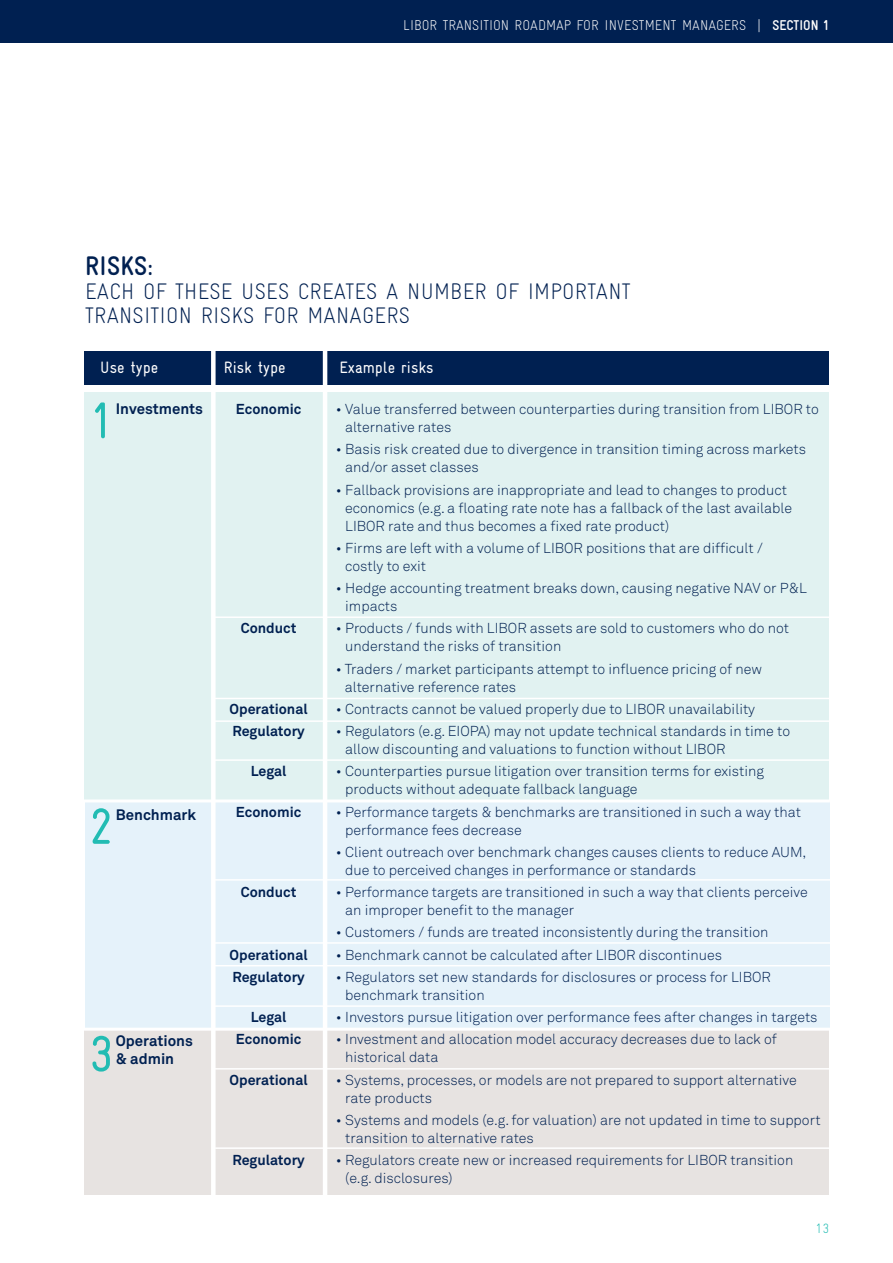
<style>
.page{position:relative;width:893px;height:1263px;background:#fff}
.page>*{position:absolute;margin:0;border:0;box-sizing:border-box;transform-origin:0 0}
.t1{font:51px "Gravur Condensed";color:#22bcb3}
.t2{font:700 27px "Gravur Condensed";letter-spacing:.01em;color:#002051}
.t3{font:300 22.5px/24px "Gravur Condensed";letter-spacing:.01em;color:#002051}
.t4{font:16.5px "Gravur Condensed";color:#fff}
.t5{font:700 15px/18px "Akkurat Std";color:#002051}
.t6{font:300 14.25px/18px "Akkurat Std";color:#002051}
.t7{font:700 14.25px "Akkurat Std";color:#002051}
.t8{font:300 14.25px "Gravur Condensed";color:#fff}
.t9{font:300 13.5px "Gravur Condensed";color:#22bcb3}
.s1{font-weight:700}
</style>
<div class="page">
<div style="left:0;top:0;width:893px;height:43px;background:#002051"></div>
<div style="left:84px;top:1029px;width:745px;height:166px;background:#e7e3e1"></div>
<div style="left:85px;top:801px;width:745px;height:227px;background:#e5f2fa"></div>
<div style="left:84px;top:392px;width:745px;height:409px;background:#e1f2f1"></div>
<div style="left:84px;top:351px;width:745px;height:34px;background:#002051"></div>
<hr style="left:214px;top:616px;width:616px;height:2px;background:#fff">
<hr style="left:81px;top:799px;width:749px;height:3px;background:#fff">
<hr style="left:323px;top:344px;width:4px;height:873px;background:#fff">
<div style="left:211px;top:347px;width:5px;height:871px;background:#fff"></div>
<hr style="left:215px;top:698px;width:616px;height:1px;background:#fff">
<hr style="left:215px;top:720px;width:616px;height:2px;background:#fff">
<hr style="left:215px;top:759px;width:616px;height:2px;background:#fff">
<hr style="left:214px;top:879px;width:616px;height:2px;background:#fff">
<hr style="left:214px;top:942px;width:616px;height:2px;background:#fff">
<hr style="left:214px;top:965px;width:616px;height:1px;background:#fff">
<hr style="left:214px;top:1005px;width:616px;height:2px;background:#fff">
<hr style="left:82px;top:1028px;width:748px;height:3px;background:#fff">
<hr style="left:214px;top:1068px;width:616px;height:1px;background:#fff">
<hr style="left:215px;top:1147px;width:617px;height:2px;background:#fff">
<p class="t8" style="left:403px;top:17px;width:427px">LIBOR TRANSITION ROADMAP FOR INVESTMENT MANAGERS | <span class="s1">SECTION 1</span></p>
<p class="t2" style="left:85px;top:251px;width:70px">RISKS:</p>
<p class="t3" style="left:85px;top:279px;width:547px">EACH OF THESE USES CREATES A NUMBER OF IMPORTANT<br>TRANSITION RISKS FOR MANAGERS</p>
<p class="t4" style="left:100px;top:359px;width:59px">Use type</p>
<p class="t4" style="left:224px;top:359px;width:63px">Risk type</p>
<p class="t4" style="left:339px;top:359px;width:95px">Example risks</p>
<p class="t5" style="left:116px;top:399px;width:89px">Investments</p>
<p class="t1" style="left:89px;top:392px;width:26px">1</p>
<p class="t6" style="left:345px;top:400px;width:475px;text-indent:-9px">• Value transferred between counterparties during transition from LIBOR to alternative rates</p>
<p class="t6" style="left:345px;top:440px;width:462px;text-indent:-9px">• Basis risk created due to divergence in transition timing across markets and/or asset classes</p>
<p class="t6" style="left:345px;top:481px;width:448px;text-indent:-9px">• Fallback provisions are inappropriate and lead to changes to product economics (e.g. a floating rate note has a fallback of the last available<br>LIBOR rate and thus becomes a fixed rate product)</p>
<p class="t6" style="left:345px;top:539px;width:419px;text-indent:-9px">• Firms are left with a volume of LIBOR positions that are difficult / costly to exit</p>
<p class="t6" style="left:345px;top:579px;width:463px;text-indent:-9px">• Hedge accounting treatment breaks down, causing negative NAV or P&amp;L impacts</p>
<p class="t6" style="left:345px;top:619px;width:445px;text-indent:-9px">• Products / funds with LIBOR assets are sold to customers who do not understand the risks of transition</p>
<p class="t6" style="left:345px;top:660px;width:419px;text-indent:-9px">• Traders / market participants attempt to influence pricing of new alternative reference rates</p>
<p class="t6" style="left:336px;top:700px;width:421px">• Contracts cannot be valued properly due to LIBOR unavailability</p>
<p class="t6" style="left:345px;top:722px;width:446px;text-indent:-9px">• Regulators (e.g. EIOPA) may not update technical standards in time to allow discounting and valuations to function without LIBOR</p>
<p class="t6" style="left:345px;top:762px;width:420px;text-indent:-9px">• Counterparties pursue litigation over transition terms for existing products without adequate fallback language</p>
<p class="t6" style="left:345px;top:803px;width:457px;text-indent:-9px">• Performance targets &amp; benchmarks are transitioned in such a way that performance fees decrease</p>
<p class="t6" style="left:345px;top:843px;width:463px;text-indent:-9px">• Client outreach over benchmark changes causes clients to reduce AUM, due to perceived changes in performance or standards</p>
<p class="t6" style="left:345px;top:883px;width:464px;text-indent:-9px">• Performance targets are transitioned in such a way that clients perceive an improper benefit to the manager</p>
<p class="t6" style="left:336px;top:923px;width:434px">• Customers / funds are treated inconsistently during the transition</p>
<p class="t6" style="left:336px;top:946px;width:388px">• Benchmark cannot be calculated after LIBOR discontinues</p>
<p class="t6" style="left:345px;top:968px;width:427px;text-indent:-9px">• Regulators set new standards for disclosures or process for LIBOR benchmark transition</p>
<p class="t6" style="left:336px;top:1008px;width:483px">• Investors pursue litigation over performance fees after changes in targets</p>
<p class="t6" style="left:345px;top:1030px;width:433px;text-indent:-9px">• Investment and allocation model accuracy decreases due to lack of historical data</p>
<p class="t6" style="left:345px;top:1071px;width:453px;text-indent:-9px">• Systems, processes, or models are not prepared to support alternative rate products</p>
<p class="t6" style="left:345px;top:1111px;width:477px;text-indent:-9px">• Systems and models (e.g. for valuation) are not updated in time to support transition to alternative rates</p>
<p class="t6" style="left:345px;top:1151px;width:450px;text-indent:-9px">• Regulators create new or increased requirements for LIBOR transition (e.g. disclosures)</p>
<p class="t7" style="left:236px;top:400px;width:67px">Economic</p>
<p class="t7" style="left:241px;top:619px;width:57px">Conduct</p>
<p class="t7" style="left:230px;top:700px;width:80px">Operational</p>
<p class="t7" style="left:232px;top:722px;width:74px">Regulatory</p>
<p class="t7" style="left:251px;top:763px;width:37px">Legal</p>
<p class="t7" style="left:236px;top:803px;width:67px">Economic</p>
<p class="t1" style="left:89px;top:798px;width:26px">2</p>
<p class="t5" style="left:116px;top:805px;width:82px">Benchmark</p>
<p class="t7" style="left:241px;top:883px;width:57px">Conduct</p>
<p class="t7" style="left:230px;top:946px;width:80px">Operational</p>
<p class="t7" style="left:232px;top:968px;width:74px">Regulatory</p>
<p class="t7" style="left:251px;top:1008px;width:37px">Legal</p>
<p class="t7" style="left:236px;top:1031px;width:67px">Economic</p>
<p class="t7" style="left:230px;top:1071px;width:80px">Operational</p>
<p class="t5" style="left:116px;top:1031px;width:79px">Operations &amp; admin</p>
<p class="t1" style="left:89px;top:1026px;width:26px">3</p>
<p class="t7" style="left:232px;top:1151px;width:74px">Regulatory</p>
<p class="t9" style="left:815px;top:1220px;width:15px">13</p>
</div>
